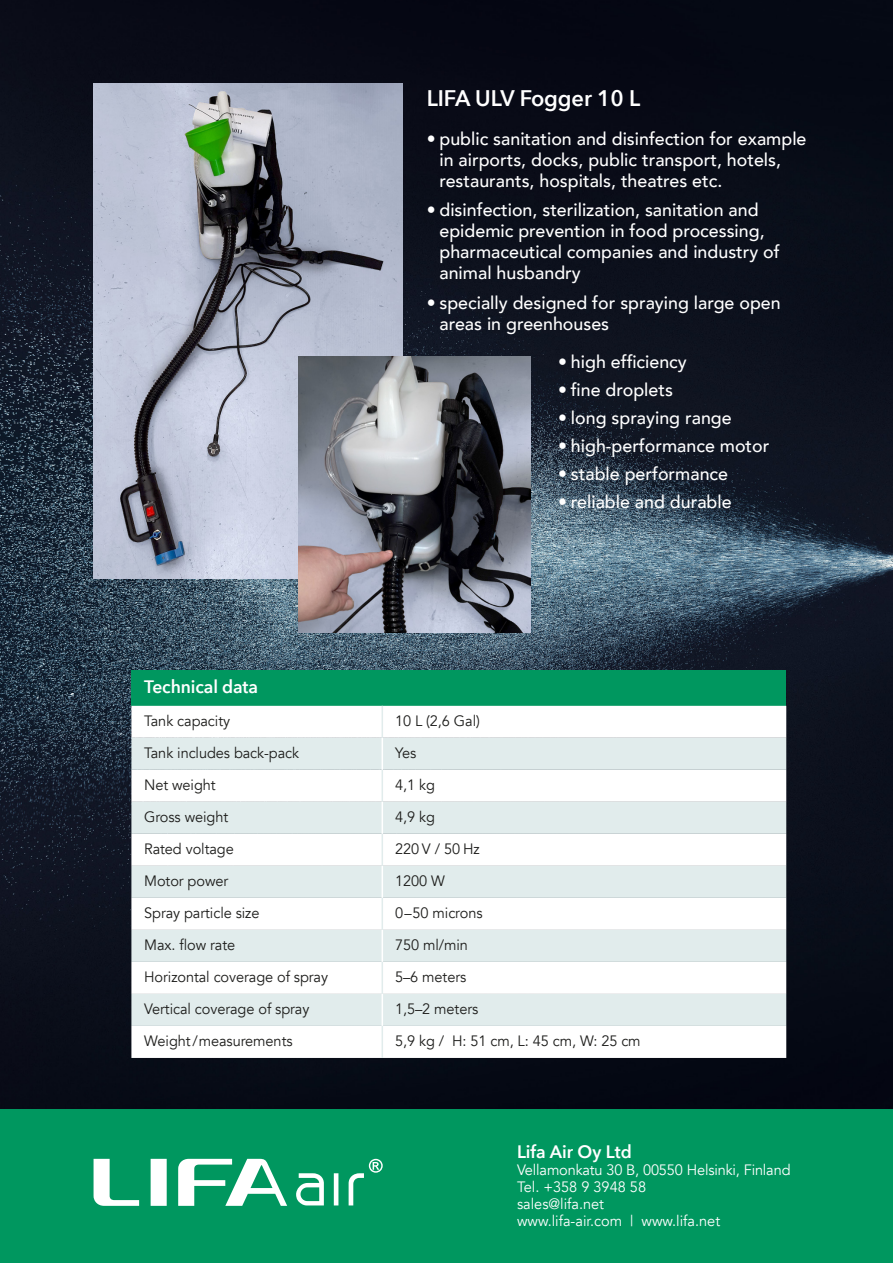
<style>
.page{position:relative;width:893px;height:1263px;background:#fff}
.page>*{position:absolute;margin:0;border:0;box-sizing:border-box;transform-origin:0 0}
.t1{font:600 22.5px "Avenir Next";letter-spacing:-.005em;color:#fff}
.t2{font:500 18px/21px "Avenir";color:#fff}
.t3{font:600 18px "Avenir Next";letter-spacing:-.005em;color:#fff}
.t4{font:15px "Avenir";letter-spacing:-.005em;color:#1d1d1b}
.t5{font:15px/17px "Avenir";color:#fff}
</style>
<div class="page">
<img style="left:0;top:0;width:893px;height:1110px">
<div style="left:0;top:1110px;width:893px;height:153px;background:#00975f"></div>
<svg style="left:94px;top:1159px;width:289px;height:47px"></svg>
<div style="left:131px;top:671px;width:655px;height:35px;background:#00975f"></div>
<svg style="left:131px;top:706px;width:655px;height:352px"></svg>
<svg style="left:131px;top:738px;width:655px;height:288px;fill:#e1ecec"></svg>
<hr style="left:382px;top:738px;width:1px;height:32px;background:#fff">
<hr style="left:382px;top:802px;width:1px;height:32px;background:#fff">
<hr style="left:382px;top:866px;width:1px;height:32px;background:#fff">
<hr style="left:382px;top:706px;width:1px;height:32px;background:#e1ecec">
<hr style="left:382px;top:770px;width:1px;height:32px;background:#e1ecec">
<hr style="left:382px;top:834px;width:1px;height:32px;background:#e1ecec">
<hr style="left:382px;top:898px;width:1px;height:32px;background:#e1ecec">
<hr style="left:382px;top:930px;width:1px;height:32px;background:#fff">
<hr style="left:382px;top:962px;width:1px;height:32px;background:#e1ecec">
<hr style="left:382px;top:994px;width:1px;height:32px;background:#fff">
<hr style="left:382px;top:1026px;width:1px;height:32px;background:#e1ecec">
<img style="left:94px;top:84px;width:308px;height:494px">
<img style="left:299px;top:357px;width:231px;height:275px">
<p class="t1" style="left:427px;top:79px;width:215px">LIFA ULV Fogger 10 L</p>
<p class="t2" style="left:439px;top:127px;width:369px;text-indent:-13px">• public sanitation and disinfection for example in airports, docks, public transport, hotels, restaurants, hospitals, theatres etc.</p>
<p class="t2" style="left:439px;top:198px;width:342px;text-indent:-13px">• disinfection, sterilization, sanitation and epidemic prevention in food processing, pharmaceutical companies and industry of animal husbandry</p>
<p class="t2" style="left:439px;top:291px;width:343px;text-indent:-13px">• specially designed for spraying large open areas in greenhouses</p>
<p class="t2" style="left:558px;top:350px;width:130px">• high efficiency</p>
<p class="t2" style="left:558px;top:378px;width:116px">• fine droplets</p>
<p class="t2" style="left:558px;top:406px;width:175px">• long spraying range</p>
<p class="t2" style="left:558px;top:434px;width:213px">• high-performance motor</p>
<p class="t2" style="left:558px;top:462px;width:171px">• stable performance</p>
<p class="t2" style="left:558px;top:490px;width:175px">• reliable and durable</p>
<p class="t3" style="left:144px;top:671px;width:115px">Technical data</p>
<p class="t4" style="left:144px;top:712px;width:87px">Tank capacity</p>
<p class="t4" style="left:395px;top:712px;width:86px">10 L (2,6 Gal)</p>
<p class="t4" style="left:144px;top:744px;width:157px">Tank includes back-pack</p>
<p class="t4" style="left:395px;top:744px;width:23px">Yes</p>
<p class="t4" style="left:144px;top:776px;width:73px">Net weight</p>
<p class="t4" style="left:395px;top:776px;width:41px">4,1 kg</p>
<p class="t4" style="left:144px;top:808px;width:86px">Gross weight</p>
<p class="t4" style="left:395px;top:808px;width:41px">4,9 kg</p>
<p class="t4" style="left:144px;top:840px;width:91px">Rated voltage</p>
<p class="t4" style="left:395px;top:840px;width:86px">220 V / 50 Hz</p>
<p class="t4" style="left:144px;top:872px;width:86px">Motor power</p>
<p class="t4" style="left:395px;top:872px;width:51px">1200 W</p>
<p class="t4" style="left:144px;top:904px;width:117px">Spray particle size</p>
<p class="t4" style="left:395px;top:904px;width:89px">0–50 microns</p>
<p class="t4" style="left:144px;top:936px;width:93px">Max. flow rate</p>
<p class="t4" style="left:395px;top:936px;width:74px">750 ml/min</p>
<p class="t4" style="left:144px;top:968px;width:185px">Horizontal coverage of spray</p>
<p class="t4" style="left:395px;top:968px;width:73px">5–6 meters</p>
<p class="t4" style="left:144px;top:1000px;width:167px">Vertical coverage of spray</p>
<p class="t4" style="left:395px;top:1000px;width:85px">1,5–2 meters</p>
<p class="t4" style="left:144px;top:1032px;width:150px">Weight/measurements</p>
<p class="t4" style="left:395px;top:1032px;width:247px">5,9 kg / H: 51 cm, L: 45 cm, W: 25 cm</p>
<p class="t3" style="left:517px;top:1136px;width:116px">Lifa Air Oy Ltd</p>
<p class="t5" style="left:517px;top:1161px;width:275px">Vellamonkatu 30 B, 00550 Helsinki, Finland<br>Tel. +358 9 3948 58<br>sales@lifa.net<br>www.lifa-air.com | www.lifa.net</p>
</div>
